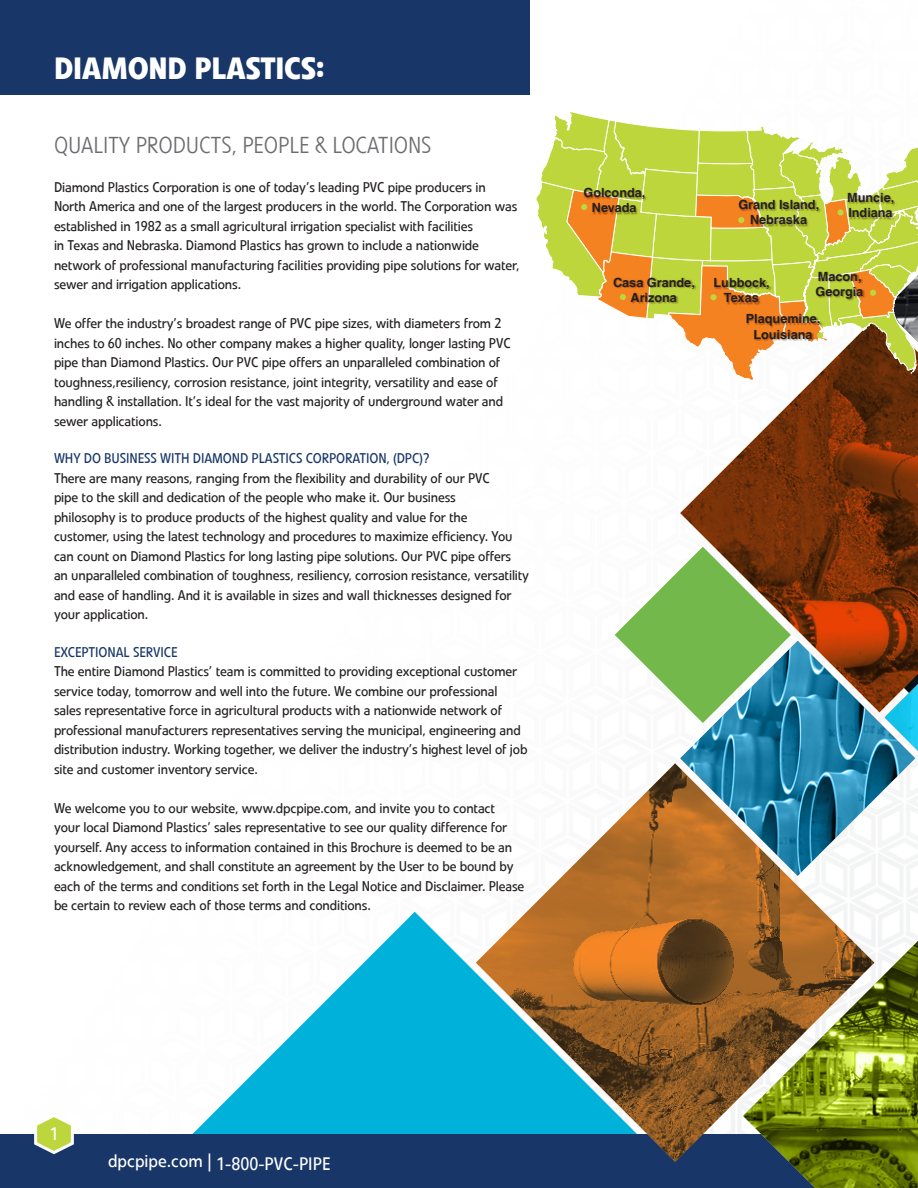
<style>
.page{position:relative;width:918px;height:1188px;background:#fff}
.page>*{position:absolute;margin:0;border:0;box-sizing:border-box;transform-origin:0 0}
.t1{font:700 30.6px "Veto Com";letter-spacing:-.01em;color:#fff}
.t2{font:300 22.95px "Veto Com";letter-spacing:-.01em;color:#6c6d70}
.t3{font:18px "Veto Com";color:#fff}
.t4{font:14.1px/19.5px "Veto Com";letter-spacing:-.01em;color:#231f20}
.t5{font:14.1px "Veto Com";letter-spacing:-.01em;color:#183667}
.t6{font:700 12.6px/15.1px "Helvetica LT";color:#231f20;text-align:center}
</style>
<div class="page">
<svg style="left:192px;top:912px;width:284px;height:222px;fill:#00b1d9"></svg>
<div style="left:0;top:1134px;width:918px;height:54px;background:#183667"></div>
<svg style="left:34px;top:1117px;width:40px;height:38px"></svg>
<img style="left:789px;top:941px;width:129px;height:247px">
<img style="left:680px;top:381px;width:238px;height:260px">
<img style="left:680px;top:641px;width:235px;height:235px">
<svg style="left:615px;top:547px;width:176px;height:176px"></svg>
<svg style="left:810px;top:486px;width:108px;height:265px;background:#73442b"></svg>
<img style="left:885px;top:684px;width:33px;height:67px">
<img style="left:476px;top:763px;width:398px;height:399px">
<svg style="left:536px;top:111px;width:382px;height:270px"></svg>
<div style="left:838px;top:209px;width:6px;height:7px;background:#bdd63c;border-radius:50%"></div>
<div style="left:0;top:0;width:529px;height:94px;background:#183667"></div>
<h1 class="t1" style="left:54px;top:49px;width:272px">DIAMOND PLASTICS:</h1>
<h2 class="t2" style="left:54px;top:132px;width:379px">QUALITY PRODUCTS, PEOPLE &amp; LOCATIONS</h2>
<p class="t4" style="left:54px;top:177px;width:467px">Diamond Plastics Corporation is one of today’s leading PVC pipe producers in North America and one of the largest producers in the world. The Corporation was established in 1982 as a small agricultural irrigation specialist with facilities<br>in Texas and Nebraska. Diamond Plastics has grown to include a nationwide network of professional manufacturing facilities providing pipe solutions for water, sewer and irrigation applications.</p>
<p class="t4" style="left:54px;top:314px;width:458px">We offer the industry’s broadest range of PVC pipe sizes, with diameters from 2 inches to 60 inches. No other company makes a higher quality, longer lasting PVC pipe than Diamond Plastics. Our PVC pipe offers an unparalleled combination of toughness,resiliency, corrosion resistance, joint integrity, versatility and ease of handling &amp; installation. It’s ideal for the vast majority of underground water and sewer applications.</p>
<p class="t5" style="left:54px;top:450px;width:377px">WHY DO BUSINESS WITH DIAMOND PLASTICS CORPORATION, (DPC)?</p>
<p class="t4" style="left:54px;top:468px;width:477px">There are many reasons, ranging from the flexibility and durability of our PVC<br>pipe to the skill and dedication of the people who make it. Our business<br>philosophy is to produce products of the highest quality and value for the<br>customer, using the latest technology and procedures to maximize efficiency. You can count on Diamond Plastics for long lasting pipe solutions. Our PVC pipe offers<br>an unparalleled combination of toughness, resiliency, corrosion resistance, versatility and ease of handling. And it is available in sizes and wall thicknesses designed for your application.</p>
<p class="t5" style="left:54px;top:644px;width:125px">EXCEPTIONAL SERVICE</p>
<p class="t4" style="left:54px;top:662px;width:475px">The entire Diamond Plastics’ team is committed to providing exceptional customer service today, tomorrow and well into the future. We combine our professional sales representative force in agricultural products with a nationwide network of professional manufacturers representatives serving the municipal, engineering and distribution industry. Working together, we deliver the industry’s highest level of job site and customer inventory service.</p>
<p class="t4" style="left:54px;top:798px;width:472px">We welcome you to our website, www.dpcpipe.com, and invite you to contact your local Diamond Plastics’ sales representative to see our quality difference for yourself. Any access to information contained in this Brochure is deemed to be an acknowledgement, and shall constitute an agreement by the User to be bound by each of the terms and conditions set forth in the Legal Notice and Disclaimer. Please be certain to review each of those terms and conditions.</p>
<p class="t6" style="left:584px;top:185px;width:63px">Golconda,<br>Nevada</p>
<p class="t6" style="left:613px;top:274px;width:83px">Casa Grande,<br>Arizona</p>
<p class="t6" style="left:738px;top:197px;width:82px">Grand Island,<br>Nebraska</p>
<p class="t6" style="left:847px;top:190px;width:49px;text-align:left">Muncie,<br>Indiana</p>
<p class="t6" style="left:816px;top:269px;width:49px;text-align:left">Macon,<br>Georgia</p>
<p class="t6" style="left:746px;top:311px;width:76px">Plaquemine,<br>Louisiana</p>
<p class="t6" style="left:714px;top:275px;width:58px">Lubbock,<br>Texas</p>
<p class="t3" style="left:50px;top:1123px;width:10px">1</p>
<p class="t3" style="left:108px;top:1153px;width:224px">dpcpipe.com | 1-800-PVC-PIPE</p>
</div>
